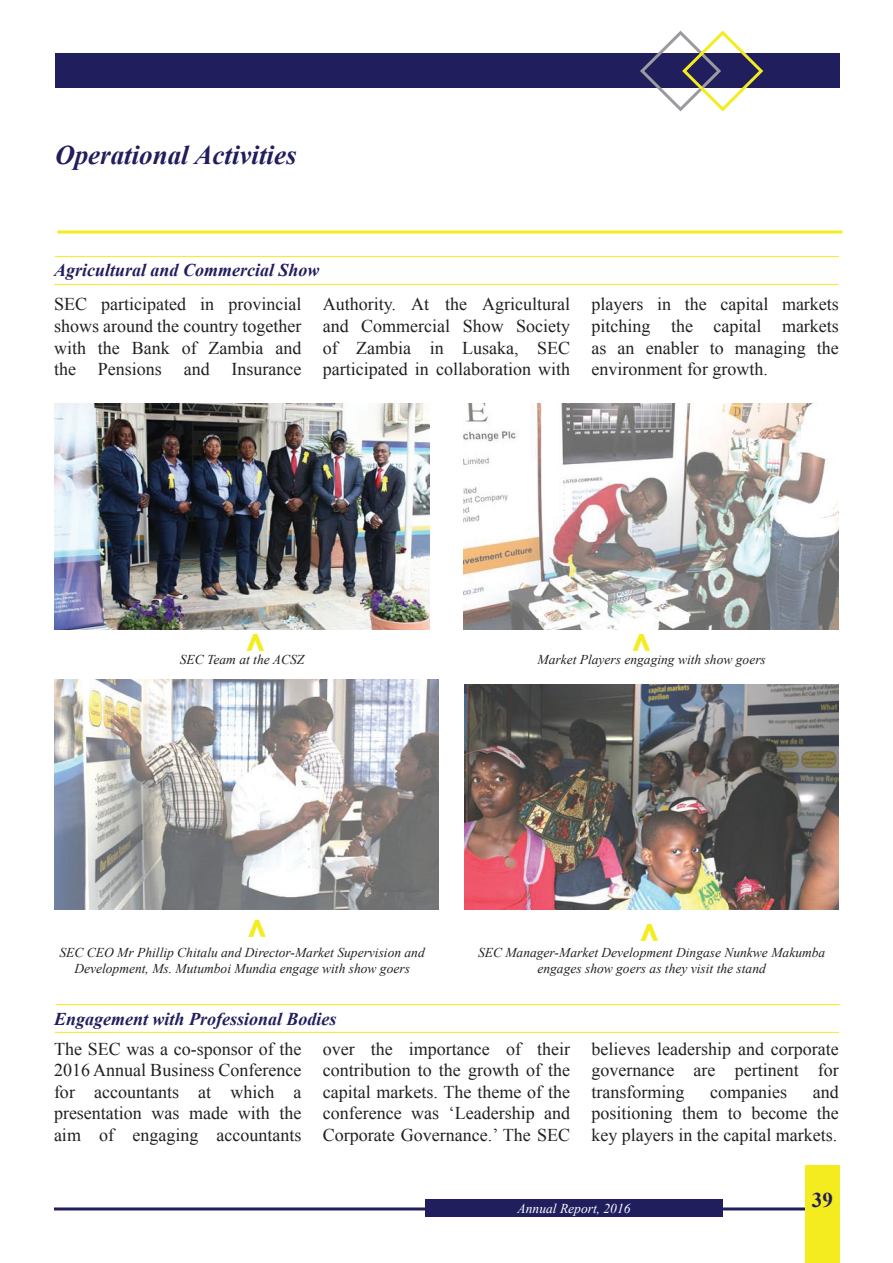
<style>
.page{position:relative;width:893px;height:1263px;background:#fff}
.page>*{position:absolute;margin:0;border:0;box-sizing:border-box;transform-origin:0 0}
.t1{font:36px "Impact";color:#f4ec1f}
.t2{font:italic 700 27px "Times New Roman";color:#211e5e}
.t3{font:700 21px "Times New Roman";color:#211e5e}
.t4{font:18px/21.6px "Times New Roman";color:#231f20;text-align:justify}
.t5{font:italic 700 18px "Times New Roman";color:#211e5e}
.t6{font:italic 13.5px/16.2px "Times New Roman";color:#231f20;text-align:center}
.t7{font:italic 13.5px "Times New Roman";color:#fff}
</style>
<div class="page">
<hr style="left:54px;top:1207px;width:785px;height:3px;background:#211e5e">
<div style="left:55px;top:53px;width:785px;height:34px;background:#211e5e"></div>
<div style="left:425px;top:1200px;width:298px;height:17px;background:#211e5e"></div>
<div style="left:806px;top:1165px;width:34px;height:98px;background:#f4ec1f"></div>
<svg style="left:638px;top:30px;width:127px;height:82px"></svg>
<hr style="left:57px;top:230px;width:785px;height:3px;background:#f4ec1f">
<img style="left:54px;top:404px;width:375px;height:225px">
<img style="left:463px;top:404px;width:376px;height:225px">
<img style="left:55px;top:679px;width:384px;height:231px">
<img style="left:464px;top:684px;width:374px;height:226px">
<hr style="left:55px;top:256px;width:784px;height:1px;background:#f4ec1f">
<hr style="left:54px;top:284px;width:784px;height:1px;background:#f4ec1f">
<hr style="left:56px;top:1004px;width:784px;height:1px;background:#f4ec1f">
<hr style="left:55px;top:1032px;width:784px;height:1px;background:#f4ec1f">
<p class="t2" style="left:55px;top:136px;width:243px">Operational Activities</p>
<p class="t5" style="left:54px;top:258px;width:267px">Agricultural and Commercial Show</p>
<p class="t4" style="left:54px;top:293px;width:249px">SEC participated in provincial shows around the country together with the Bank of Zambia and the Pensions and Insurance</p>
<p class="t4" style="left:323px;top:293px;width:249px">Authority. At the Agricultural and Commercial Show Society of Zambia in Lusaka, SEC participated in collaboration with</p>
<p class="t4" style="left:591px;top:293px;width:249px">players in the capital markets pitching the capital markets as an enabler to managing the environment for growth.</p>
<p class="t1" style="left:228px;top:652px;width:21px;rotate:-90deg">&gt;</p>
<p class="t1" style="left:614px;top:652px;width:21px;rotate:-90deg">&gt;</p>
<p class="t6" style="left:180px;top:651px;width:126px">SEC Team at the ACSZ</p>
<p class="t6" style="left:537px;top:651px;width:230px">Market Players engaging with show goers</p>
<p class="t1" style="left:229px;top:937px;width:21px;rotate:-90deg">&gt;</p>
<p class="t1" style="left:622px;top:942px;width:21px;rotate:-90deg">&gt;</p>
<p class="t6" style="left:60px;top:944px;width:367px">SEC CEO Mr Phillip Chitalu and Director-Market Supervision and<br>Development, Ms. Mutumboi Mundia engage with show goers</p>
<p class="t6" style="left:478px;top:944px;width:349px">SEC Manager-Market Development Dingase Nunkwe Makumba</p>
<p class="t6" style="left:537px;top:960px;width:230px">engages show goers as they visit the stand</p>
<p class="t5" style="left:54px;top:1006px;width:284px">Engagement with Professional Bodies</p>
<p class="t4" style="left:54px;top:1037px;width:249px">The SEC was a co-sponsor of the 2016 Annual Business Conference for accountants at which a presentation was made with the aim of engaging accountants</p>
<p class="t4" style="left:323px;top:1037px;width:249px">over the importance of their contribution to the growth of the capital markets. The theme of the conference was ‘Leadership and Corporate Governance.’ The SEC</p>
<p class="t4" style="left:591px;top:1037px;width:249px">believes leadership and corporate governance are pertinent for transforming</p>
<p class="t4" style="left:591px;top:1080px;width:249px;text-indent:221px">and positioning them to become the key players in the capital markets.</p>
<p class="t4" style="left:710px;top:1080px;width:78px">companies</p>
<p class="t7" style="left:518px;top:1199px;width:114px">Annual Report, 2016</p>
<p class="t3" style="left:812px;top:1185px;width:22px">39</p>
</div>
